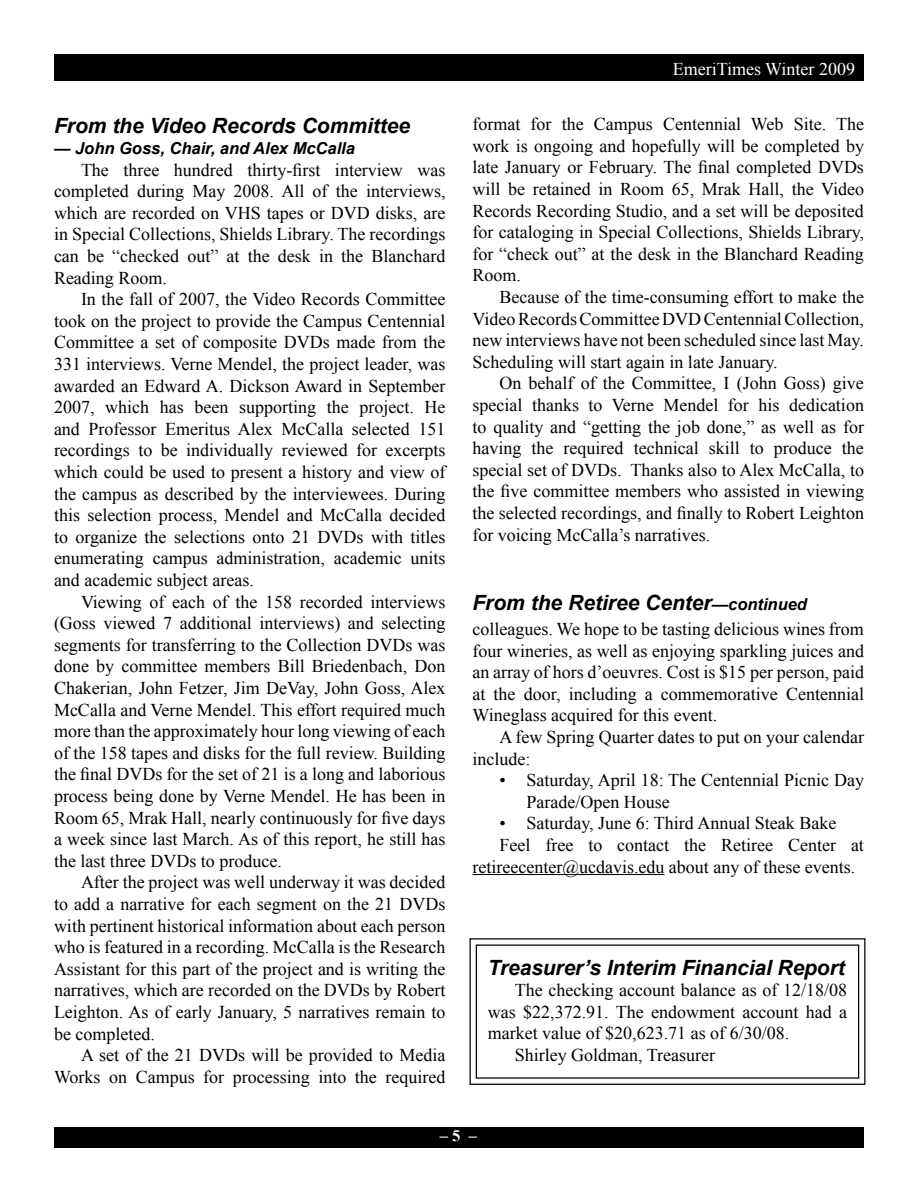
<style>
.page{position:relative;width:918px;height:1188px;background:#fff}
.page>*{position:absolute;margin:0;border:0;box-sizing:border-box;transform-origin:0 0}
.t1{font:italic 700 21px "Arial";color:#000}
.t2{font:18px/21.6px "Times New Roman";color:#000;text-align:justify}
.t3{font:18px "Times New Roman";color:#fff}
.t4{font:italic 700 16.5px "Arial";color:#000}
.t5{font:700 16.5px "Times New Roman";color:#fff}
.s1{font-size:16.5px}
</style>
<div class="page">
<div style="left:54px;top:54px;width:810px;height:27px;background:#000"></div>
<div style="left:54px;top:1127px;width:810px;height:21px;background:#000"></div>
<svg style="left:469px;top:938px;width:397px;height:147px"></svg>
<hr style="left:472px;top:874px;width:192px;height:1px;background:#000">
<p class="t1" style="left:54px;top:112px;width:358px">From the Video Records Committee</p>
<p class="t4" style="left:54px;top:138px;width:303px">— John Goss, Chair, and Alex McCalla</p>
<p class="t2" style="left:54px;top:159px;width:393px;text-indent:27px">The three hundred thirty-first interview was completed during May 2008. All of the interviews, which are recorded on VHS tapes or DVD disks, are in Special Collections, Shields Library. The recordings can be “checked out” at the desk in the Blanchard Reading Room.</p>
<p class="t2" style="left:54px;top:288px;width:393px;text-indent:27px">In the fall of 2007, the Video Records Committee took on the project to provide the Campus Centennial Committee a set of composite DVDs made from the 331 interviews. Verne Mendel, the project leader, was awarded an Edward A. Dickson Award in September 2007, which has been supporting the project. He and Professor Emeritus Alex McCalla selected 151 recordings to be individually reviewed for excerpts which could be used to present a history and view of the campus as described by the interviewees. During this selection process, Mendel and McCalla decided to organize the selections onto 21 DVDs with titles enumerating campus administration, academic units and academic subject areas.</p>
<p class="t2" style="left:54px;top:591px;width:393px;text-indent:27px">Viewing of each of the 158 recorded interviews (Goss viewed 7 additional interviews) and selecting segments for transferring to the Collection DVDs was done by committee members Bill Briedenbach, Don Chakerian, John Fetzer, Jim DeVay, John Goss, Alex McCalla and Verne Mendel. This effort required much more than the approximately hour long viewing of each of the 158 tapes and disks for the full review. Building the final DVDs for the set of 21 is a long and laborious process being done by Verne Mendel. He has been in Room 65, Mrak Hall, nearly continuously for five days a week since last March. As of this report, he still has the last three DVDs to produce.</p>
<p class="t2" style="left:54px;top:871px;width:393px;text-indent:27px">After the project was well underway it was decided to add a narrative for each segment on the 21 DVDs with pertinent historical information about each person who is featured in a recording. McCalla is the Research Assistant for this part of the project and is writing the narratives, which are recorded on the DVDs by Robert Leighton. As of early January, 5 narratives remain to be completed.</p>
<p class="t2" style="left:54px;top:1044px;width:393px;text-align:right">A set of the 21 DVDs will be provided to Media<br>Works on Campus for processing into the required</p>
<p class="t3" style="left:673px;top:57px;width:184px">EmeriTimes Winter 2009</p>
<p class="t2" style="left:472px;top:113px;width:393px">format for the Campus Centennial Web Site. The work is ongoing and hopefully will be completed by late January or February. The final completed DVDs will be retained in Room 65, Mrak Hall, the Video Records Recording Studio, and a set will be deposited for cataloging in Special Collections, Shields Library, for “check out” at the desk in the Blanchard Reading Room.</p>
<p class="t2" style="left:472px;top:286px;width:393px;text-indent:27px">Because of the time-consuming effort to make the Video Records Committee DVD Centennial Collection, new interviews have not been scheduled since last May.<br>Scheduling will start again in late January.</p>
<p class="t2" style="left:472px;top:372px;width:393px;text-indent:27px">On behalf of the Committee, I (John Goss) give special thanks to Verne Mendel for his dedication to quality and “getting the job done,” as well as for having the required technical skill to produce the special set of DVDs. Thanks also to Alex McCalla, to the five committee members who assisted in viewing the selected recordings, and finally to Robert Leighton for voicing McCalla’s narratives.</p>
<p class="t1" style="left:472px;top:589px;width:336px">From the Retiree Center<span class="s1">—continued</span></p>
<p class="t2" style="left:472px;top:618px;width:393px">colleagues. We hope to be tasting delicious wines from four wineries, as well as enjoying sparkling juices and an array of hors d’oeuvres. Cost is $15 per person, paid at the door, including a commemorative Centennial Wineglass acquired for this event.</p>
<p class="t2" style="left:472px;top:726px;width:393px;text-indent:27px">A few Spring Quarter dates to put on your calendar include:</p>
<p class="t2" style="left:526px;top:769px;width:339px">Saturday, April 18: The Centennial Picnic Day</p>
<p class="t2" style="left:526px;top:791px;width:145px">Parade/Open House</p>
<p class="t2" style="left:526px;top:812px;width:311px">Saturday, June 6: Third Annual Steak Bake</p>
<p class="t2" style="left:500px;top:834px;width:366px">Feel free to contact the Retiree Center at</p>
<p class="t2" style="left:472px;top:855px;width:384px">retireecenter@ucdavis.edu about any of these events.</p>
<p class="t2" style="left:500px;top:769px;width:8px">•</p>
<p class="t2" style="left:500px;top:812px;width:8px">•</p>
<p class="t1" style="left:488px;top:954px;width:358px">Treasurer’s Interim Financial Report</p>
<p class="t2" style="left:515px;top:979px;width:334px">The checking account balance as of 12/18/08</p>
<p class="t2" style="left:488px;top:1001px;width:361px">was $22,372.91. The endowment account had a</p>
<p class="t2" style="left:488px;top:1022px;width:303px">market value of $20,623.71 as of 6/30/08.</p>
<p class="t2" style="left:515px;top:1044px;width:202px">Shirley Goldman, Treasurer</p>
<p class="t5" style="left:440px;top:1125px;width:39px">– –</p>
</div>
